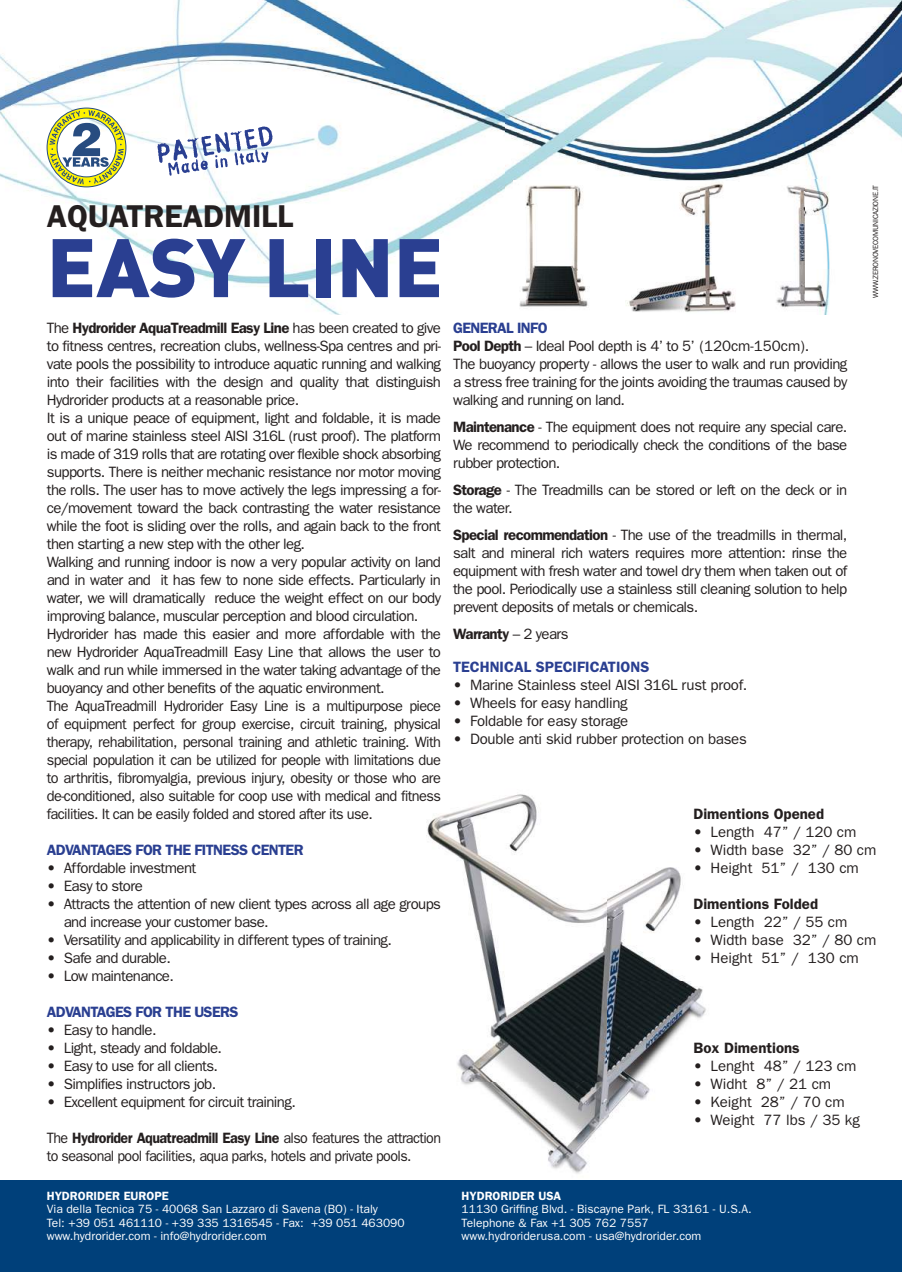
<style>
.page{position:relative;width:902px;height:1272px;background:#fff}
.page>*{position:absolute;margin:0;border:0;box-sizing:border-box;transform-origin:0 0}
.t1{font:900 81.45px "DIN";color:#2a3f91}
.t2{font:600 31.65px "Franklin Gothic";color:#241f1f}
.t3{font:15px/18px "Franklin Gothic";letter-spacing:-.04em;color:#241f1f}
.t4{font:15px "Franklin Gothic";color:#241f1f}
.t5{font:15px "Franklin Gothic";letter-spacing:-.02em;color:#241f1f}
.t6{font:15px/18px "Franklin Gothic";letter-spacing:-.04em;color:#241f1f;scale:.95 1}
.t7{font:600 15px "Franklin Gothic";letter-spacing:-.04em;color:#2a3f91}
.t8{font:600 15px "Franklin Gothic";color:#241f1f}
.t9{font:600 15px/32.7px "Franklin Gothic";color:#2a3f91}
.t10{font:12px/13.5px "Franklin Gothic";color:#fff}
.t11{font:600 12px "Franklin Gothic";color:#fff}
.t12{font:7.5px "Franklin Gothic";letter-spacing:-.04em;color:#241f1f}
.s1{font-weight:600}
.s2{font-weight:600;color:#2a3f91}
.s3{color:#241f1f}
.s4{font-weight:400;color:#241f1f}
</style>
<div class="page">
<img style="left:426px;top:794px;width:280px;height:380px">
<div style="left:0;top:1180px;width:901px;height:91px;background:#00407a"></div>
<img style="left:0;top:0;width:506px;height:315px">
<img style="left:506px;top:0;width:395px;height:187px">
<svg style="left:157px;top:126px;width:115px;height:50px"></svg>
<svg style="left:47px;top:108px;width:79px;height:79px"></svg>
<img style="left:513px;top:180px;width:81px;height:127px">
<img style="left:625px;top:182px;width:112px;height:130px">
<img style="left:758px;top:179px;width:95px;height:136px">
<h2 class="t2" style="left:47px;top:205px;width:248px">AQUATREADMILL</h2>
<h1 class="t1" style="left:47px;top:239px;width:398px">EASY LINE</h1>
<p class="t3" style="left:47px;top:320px;width:396px">The <span class="s1">Hydrorider AquaTreadmill Easy Line</span> has been created to give to fitness centres, recreation clubs, wellness-Spa centres and pri&shy;vate pools the possibility to introduce aquatic running and walking into their facilities with the design and quality that distinguish Hydrorider products at a reasonable price.<br>It is a unique peace of equipment, light and foldable, it is made out of marine stainless steel AISI 316L (rust proof). The platform is made of 319 rolls that are rotating over flexible shock absorbing supports. There is neither mechanic resistance nor motor moving the rolls. The user has to move actively the legs impressing a for&shy;ce/movement toward the back contrasting the water resistance while the foot is sliding over the rolls, and again back to the front then starting a new step with the other leg.<br>Walking and running indoor is now a very popular activity on land and in water and it has few to none side effects. Particularly in water, we will dramatically reduce the weight effect on our body improving balance, muscular perception and blood circulation.<br>Hydrorider has made this easier and more affordable with the new Hydrorider AquaTreadmill Easy Line that allows the user to walk and run while immersed in the water taking advantage of the buoyancy and other benefits of the aquatic environment.<br>The AquaTreadmill Hydrorider Easy Line is a multipurpose piece of equipment perfect for group exercise, circuit training, physical therapy, rehabilitation, personal training and athletic training. With special population it can be utilized for people with limitations due to arthritis, fibromyalgia, previous injury, obesity or those who are de-conditioned, also suitable for coop use with medical and fitness facilities. It can be easily folded and stored after its use.</p>
<p class="t7" style="left:47px;top:844px;width:258px">ADVANTAGES FOR THE FITNESS CENTER</p>
<p class="t3" style="left:47px;top:860px;width:151px">• Affordable investment</p>
<p class="t3" style="left:47px;top:878px;width:98px">• Easy to store</p>
<p class="t3" style="left:64px;top:896px;width:379px;text-indent:-17px">• Attracts the attention of new client types across all age groups and increase your customer base.</p>
<p class="t3" style="left:47px;top:932px;width:346px">• Versatility and applicability in different types of training.</p>
<p class="t3" style="left:47px;top:950px;width:126px">• Safe and durable.</p>
<p class="t3" style="left:47px;top:968px;width:129px">• Low maintenance.</p>
<p class="t7" style="left:47px;top:1006px;width:193px">ADVANTAGES FOR THE USERS</p>
<p class="t3" style="left:47px;top:1022px;width:111px">• Easy to handle.</p>
<p class="t3" style="left:47px;top:1040px;width:177px">• Light, steady and foldable.</p>
<p class="t3" style="left:47px;top:1058px;width:173px">• Easy to use for all clients.</p>
<p class="t3" style="left:47px;top:1076px;width:171px">• Simplifies instructors job.</p>
<p class="t3" style="left:47px;top:1094px;width:250px">• Excellent equipment for circuit training.</p>
<p class="t6" style="left:47px;top:1130px;width:416px">The <span class="s1">Hydrorider Aquatreadmill Easy Line</span> also features the attraction to seasonal pool facilities, aqua parks, hotels and private pools.</p>
<p class="t11" style="left:47px;top:1191px;width:123px">HYDRORIDER EUROPE</p>
<p class="t10" style="left:47px;top:1203px;width:359px">Via della Tecnica 75 - 40068 San Lazzaro di Savena (BO) - Italy<br>Tel: +39 051 461110 - +39 335 1316545 - Fax: +39 051 463090 www.hydrorider.com - info@hydrorider.com</p>
<p class="t3" style="left:453px;top:320px;width:396px"><span class="s2">GENERAL INFO<br></span><span class="s1">Pool Depth</span> – Ideal Pool depth is 4’ to 5’ (120cm-150cm).<br>The buoyancy property - allows the user to walk and run providing a stress free training for the joints avoiding the traumas caused by walking and running on land.</p>
<p class="t3" style="left:453px;top:419px;width:396px;text-align:justify"><span class="s1">Maintenance</span> - The equipment does not require any special care.<br>We recommend to periodically check the conditions of the base rubber protection.</p>
<p class="t3" style="left:453px;top:482px;width:396px"><span class="s1">Storage</span> - The Treadmills can be stored or left on the deck or in the water.</p>
<p class="t3" style="left:453px;top:527px;width:396px;text-align:justify"><span class="s1">Special recommendation</span> - The use of the treadmills in thermal, salt and mineral rich waters requires more attention: rinse the equipment with fresh water and towel dry them when taken out of the pool. Periodically use a stainless still cleaning solution to help prevent deposits of metals or chemicals.</p>
<p class="t9" style="left:453px;top:618px;width:198px"><span class="s3">Warranty</span> <span class="s4">– 2 years<br></span>TECHNICAL SPECIFICATIONS</p>
<p class="t5" style="left:453px;top:679px;width:296px">• Marine Stainless steel AISI 316L rust proof.</p>
<p class="t5" style="left:453px;top:697px;width:176px">• Wheels for easy handling</p>
<p class="t5" style="left:453px;top:715px;width:177px">• Foldable for easy storage</p>
<p class="t5" style="left:453px;top:733px;width:295px">• Double anti skid rubber protection on bases</p>
<p class="t12" style="left:873px;top:298px;width:114px;rotate:-90deg">WWW.ZERONOVECOMUNICAZIONE.IT</p>
<p class="t8" style="left:693px;top:808px;width:132px">Dimentions Opened</p>
<p class="t4" style="left:693px;top:826px;width:164px">• Length 47” / 120 cm</p>
<p class="t4" style="left:693px;top:844px;width:184px">• Width base 32” / 80 cm</p>
<p class="t4" style="left:693px;top:862px;width:167px">• Height 51” / 130 cm</p>
<p class="t8" style="left:693px;top:898px;width:126px">Dimentions Folded</p>
<p class="t4" style="left:693px;top:916px;width:155px">• Length 22” / 55 cm</p>
<p class="t4" style="left:693px;top:934px;width:184px">• Width base 32” / 80 cm</p>
<p class="t4" style="left:693px;top:952px;width:167px">• Height 51” / 130 cm</p>
<p class="t8" style="left:693px;top:1042px;width:108px">Box Dimentions</p>
<p class="t4" style="left:693px;top:1060px;width:164px">• Lenght 48” / 123 cm</p>
<p class="t4" style="left:693px;top:1078px;width:139px">• Widht 8” / 21 cm</p>
<p class="t4" style="left:693px;top:1096px;width:153px">• Keight 28” / 70 cm</p>
<p class="t4" style="left:693px;top:1114px;width:168px">• Weight 77 lbs / 35 kg</p>
<p class="t11" style="left:461px;top:1191px;width:101px">HYDRORIDER USA</p>
<p class="t10" style="left:461px;top:1203px;width:291px">11130 Griffing Blvd. - Biscayne Park, FL 33161 - U.S.A.<br>Telephone &amp; Fax +1 305 762 7557 www.hydroriderusa.com - usa@hydrorider.com</p>
</div>
